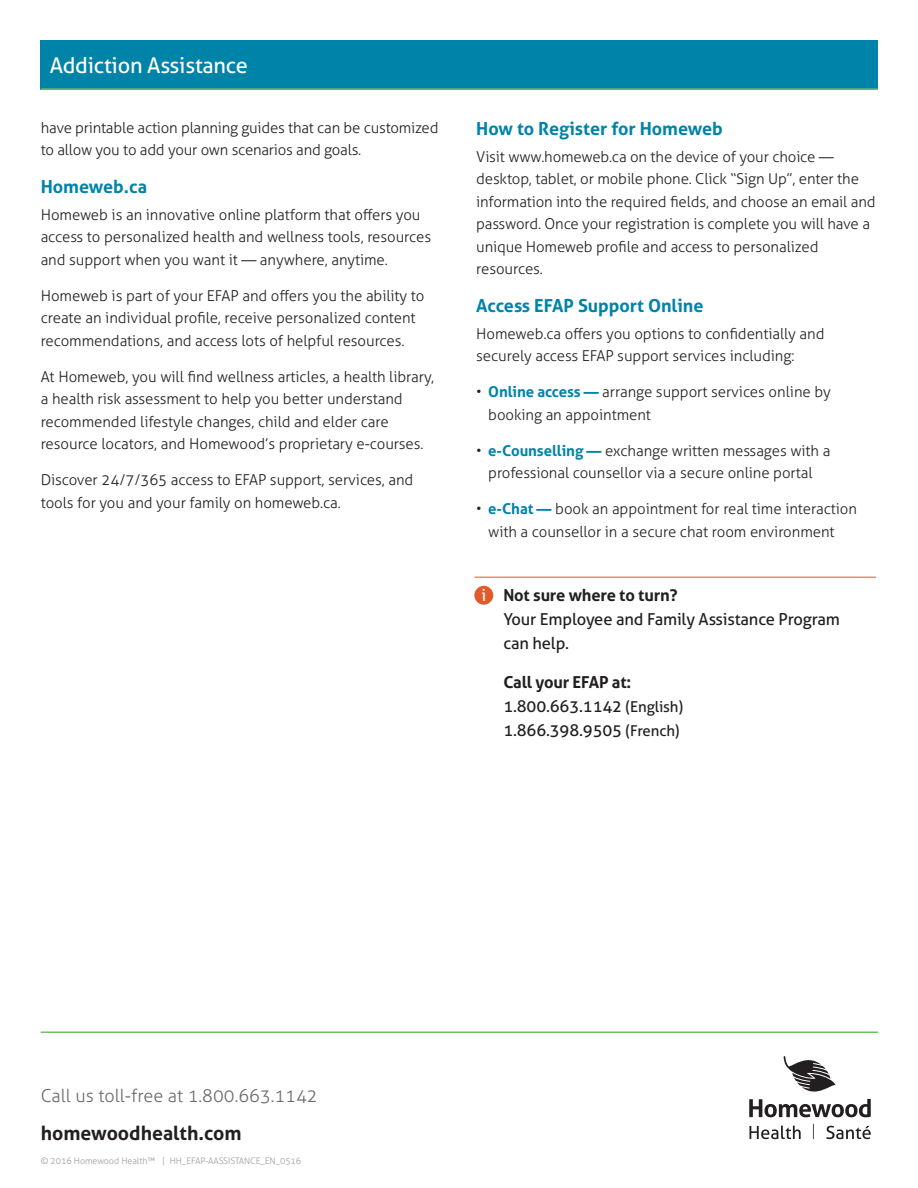
<style>
.page{position:relative;width:918px;height:1188px;background:#fff}
.page>*{position:absolute;margin:0;border:0;box-sizing:border-box;transform-origin:0 0}
.t1{font:21.75px "Aller";letter-spacing:-.01em;color:#fff}
.t2{font:700 19.5px "Aller";color:#231f20}
.t3{font:700 18px "Aller";color:#0083a9}
.t4{font:300 18px "Aller";color:#6c6d70}
.t5{font:16.5px/24px "Aller";letter-spacing:-.01em;color:#231f20}
.t6{font:700 16.5px "Aller";letter-spacing:-.01em;color:#231f20}
.t7{font:16.5px "Aller";color:#fff}
.t8{font:300 15px/22.5px "Aller";letter-spacing:-.005em;color:#231f20}
.t9{font:300 15px/22.5px "Aller";letter-spacing:-.005em;color:#242021}
.t10{font:300 9px "Aller";letter-spacing:-.015em;color:#9d9fa2}
.s1{font-weight:700;color:#0083a9}
.s2{font-weight:700}
.s3{font-size:15px}
</style>
<div class="page">
<div style="left:41px;top:40px;width:837px;height:50px;background:#0083a9"></div>
<hr style="left:41px;top:88px;width:837px;height:2px;background:#71c167">
<div style="left:474px;top:586px;width:19px;height:19px;background:#e35928;border-radius:50%"></div>
<hr style="left:474px;top:577px;width:402px;height:1px;background:#e35928">
<svg style="left:749px;top:1126px;width:52px;height:13px"></svg>
<svg style="left:826px;top:1126px;width:45px;height:13px"></svg>
<svg style="left:813px;top:1124px;width:1px;height:15px"></svg>
<svg style="left:749px;top:1056px;width:122px;height:61px"></svg>
<hr style="left:41px;top:1031px;width:837px;height:2px;background:#71c167">
<h1 class="t1" style="left:50px;top:52px;width:200px">Addiction Assistance</h1>
<p class="t8" style="left:41px;top:116px;width:399px">have printable action planning guides that can be customized to allow you to add your own scenarios and goals.</p>
<p class="t3" style="left:41px;top:175px;width:108px">Homeweb.ca</p>
<p class="t8" style="left:41px;top:203px;width:392px">Homeweb is an innovative online platform that offers you access to personalized health and wellness tools, resources and support when you want it — anywhere, anytime.</p>
<p class="t8" style="left:41px;top:284px;width:385px">Homeweb is part of your EFAP and offers you the ability to create an individual profile, receive personalized content recommendations, and access lots of helpful resources.</p>
<p class="t8" style="left:41px;top:365px;width:395px">At Homeweb, you will find wellness articles, a health library, a health risk assessment to help you better understand recommended lifestyle changes, child and elder care resource locators, and Homewood’s proprietary e-courses.</p>
<p class="t8" style="left:41px;top:469px;width:374px">Discover 24/7/365 access to EFAP support, services, and tools for you and your family on homeweb.ca.</p>
<p class="t3" style="left:476px;top:117px;width:248px">How to Register for Homeweb</p>
<p class="t9" style="left:476px;top:145px;width:401px">Visit www.homeweb.ca on the device of your choice — desktop, tablet, or mobile phone. Click “Sign Up”, enter the information into the required fields, and choose an email and password. Once your registration is complete you will have a unique Homeweb profile and access to personalized resources.</p>
<p class="t3" style="left:476px;top:294px;width:229px">Access EFAP Support Online</p>
<p class="t9" style="left:476px;top:322px;width:350px">Homeweb.ca offers you options to confidentially and securely access EFAP support services including:</p>
<p class="t9" style="left:488px;top:381px;width:344px;text-indent:-12px">• <span class="s1">Online access —</span> arrange support services online by booking an appointment</p>
<p class="t9" style="left:476px;top:439px;width:356px;text-align:center">• <span class="s1">e-Counselling —</span> exchange written messages with a professional counsellor via a secure online portal</p>
<p class="t9" style="left:488px;top:498px;width:370px;text-indent:-12px">• <span class="s1">e-Chat —</span> book an appointment for real time interaction with a counsellor in a secure chat room environment</p>
<p class="t7" style="left:481px;top:585px;width:6px">i</p>
<p class="t6" style="left:503px;top:585px;width:176px">Not sure where to turn?</p>
<p class="t5" style="left:503px;top:607px;width:338px">Your Employee and Family Assistance Program can help.</p>
<p class="t5" style="left:503px;top:670px;width:181px"><span class="s2">Call your EFAP at:<br></span>1.800.663.1142 <span class="s3">(English)<br></span>1.866.398.9505 <span class="s3">(French)</span></p>
<p class="t4" style="left:41px;top:1085px;width:278px">Call us toll-free at 1.800.663.1142</p>
<h2 class="t2" style="left:41px;top:1121px;width:202px">homewoodhealth.com</h2>
<p class="t10" style="left:41px;top:1155px;width:262px">© 2016 Homewood Health™ | HH_EFAP-AASSISTANCE_EN_0516</p>
</div>
